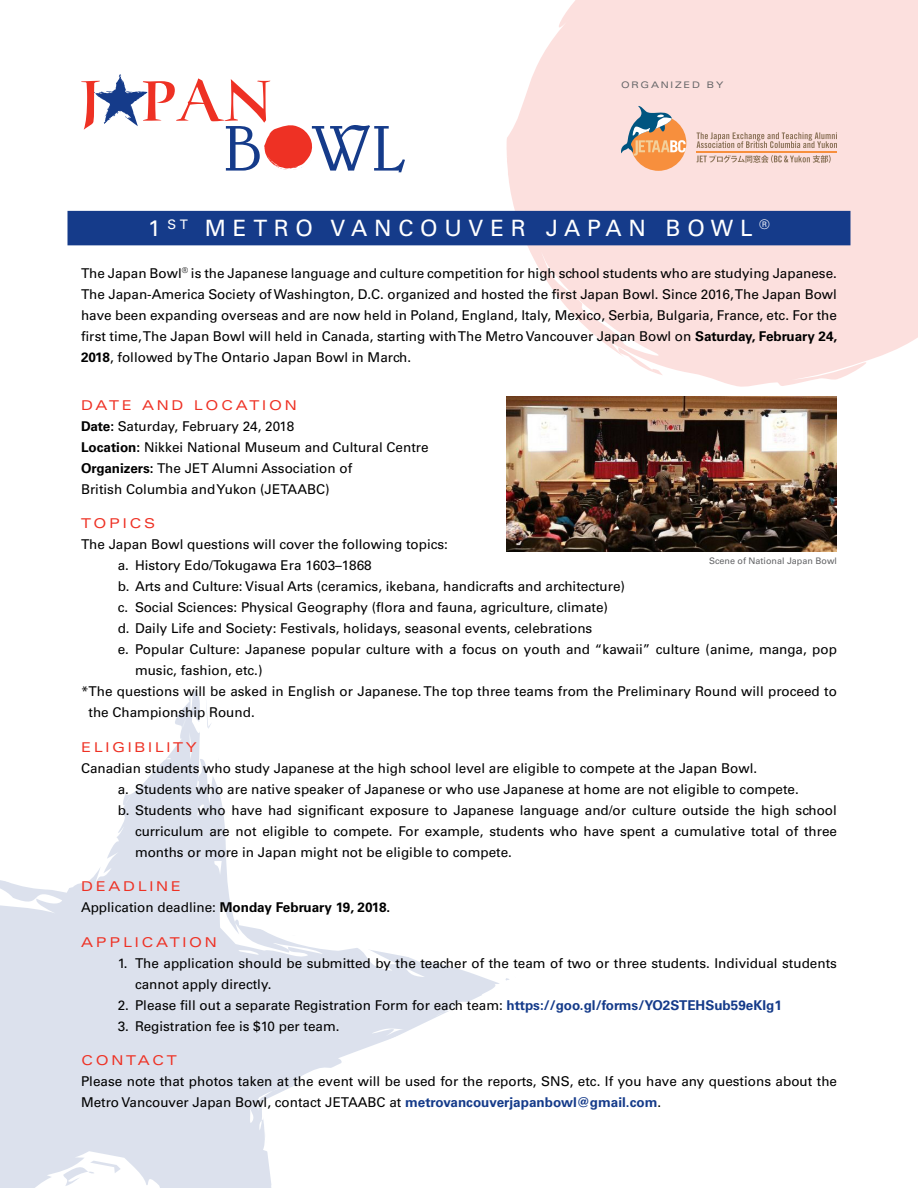
<style>
.page{position:relative;width:918px;height:1188px;background:#fff}
.page>*{position:absolute;margin:0;border:0;box-sizing:border-box;transform-origin:0 0}
.Subheading{font:22.5px "Univers LT Std";letter-spacing:.3em;color:#fff}
.Body_Copy{font:13.5px/21px "Univers LT Std";color:#000}
.Subheading-2{font:expanded 13.5px "Univers LT Std";letter-spacing:.2em;color:#ee3124}
.Body_Copy-2{font:700 13.5px "Univers LT Std";color:#000}
.Body_Copy-3{font:9px "Univers LT Std";color:#636466}
.Subheading-3{font:expanded 9px "Univers LT Std";letter-spacing:.2em;color:#636466}
.s1{font-weight:700}
.s2{font-weight:400}
.s3{font-weight:700;color:#153b8a}
</style>
<div class="page">
<svg style="left:476px;top:0;width:442px;height:405px;fill:#fce0de"></svg>
<svg style="left:0;top:691px;width:509px;height:497px"></svg>
<svg style="left:248px;top:1087px;width:40px;height:44px"></svg>
<svg style="left:372px;top:1021px;width:39px;height:16px"></svg>
<svg style="left:435px;top:1000px;width:39px;height:17px"></svg>
<svg style="left:233px;top:949px;width:26px;height:6px"></svg>
<svg style="left:214px;top:860px;width:8px;height:15px"></svg>
<svg style="left:197px;top:803px;width:7px;height:14px"></svg>
<svg style="left:182px;top:720px;width:10px;height:39px"></svg>
<div style="left:68px;top:211px;width:782px;height:34px;background:#153b8a"></div>
<img style="left:507px;top:397px;width:330px;height:154px">
<svg style="left:81px;top:74px;width:324px;height:98px"></svg>
<svg style="left:697px;top:155px;width:134px;height:8px"></svg>
<hr style="left:697px;top:151px;width:140px;height:1px;background:#f78f3d">
<svg style="left:697px;top:132px;width:140px;height:16px;background:#d6bbb1"></svg>
<div style="left:631px;top:115px;width:55px;height:56px;background:#f78f3d;border-radius:50%"></div>
<svg style="left:621px;top:106px;width:65px;height:50px"></svg>
<p class="Subheading-3" style="left:621px;top:79px;width:104px">ORGANIZED BY</p>
<p class="Subheading" style="left:148px;top:215px;width:623px">1 <sup>ST</sup> METRO VANCOUVER JAPAN BOWL <sup>®</sup></p>
<p class="Body_Copy" style="left:81px;top:262px;width:758px;text-align:justify">The Japan Bowl<sup>®</sup> is the Japanese language and culture competition for high school students who are studying Japanese.<br>The Japan-America Society of Washington, D.C. organized and hosted the first Japan Bowl. Since 2016, The Japan Bowl have been expanding overseas and are now held in Poland, England, Italy, Mexico, Serbia, Bulgaria, France, etc. For the first time, The Japan Bowl will held in Canada, starting with The Metro Vancouver Japan Bowl on <span class="s1">Saturday, February 24, 2018</span>, followed by The Ontario Japan Bowl in March.</p>
<p class="Subheading-2" style="left:81px;top:397px;width:217px">DATE AND LOCATION</p>
<p class="Body_Copy" style="left:81px;top:415px;width:215px"><span class="s1">Date:</span> Saturday, February 24, 2018</p>
<p class="Body_Copy" style="left:81px;top:436px;width:349px"><span class="s1">Location:</span> Nikkei National Museum and Cultural Centre</p>
<p class="Body_Copy" style="left:81px;top:457px;width:273px"><span class="s1">Organizers:</span> The JET Alumni Association of</p>
<p class="Body_Copy" style="left:81px;top:478px;width:250px">British Columbia and Yukon (JETAABC)</p>
<p class="Subheading-2" style="left:81px;top:515px;width:76px">TOPICS</p>
<p class="Body_Copy" style="left:81px;top:534px;width:369px">The Japan Bowl questions will cover the following topics:</p>
<p class="Body_Copy" style="left:118px;top:555px;width:256px">a. History Edo/Tokugawa Era 1603–1868</p>
<p class="Body_Copy" style="left:118px;top:576px;width:509px">b. Arts and Culture: Visual Arts (ceramics, ikebana, handicrafts and architecture)</p>
<p class="Body_Copy" style="left:118px;top:597px;width:492px">c. Social Sciences: Physical Geography (flora and fauna, agriculture, climate)</p>
<p class="Body_Copy" style="left:118px;top:618px;width:476px">d. Daily Life and Society: Festivals, holidays, seasonal events, celebrations</p>
<p class="Body_Copy" style="left:135px;top:639px;width:704px;text-indent:-17px">e. Popular Culture: Japanese popular culture with a focus on youth and “kawaii” culture (anime, manga, pop music, fashion, etc.)</p>
<p class="Body_Copy" style="left:89px;top:681px;width:750px;text-indent:-8px">*The questions will be asked in English or Japanese. The top three teams from the Preliminary Round will proceed to the Championship Round.</p>
<p class="Subheading-2" style="left:81px;top:739px;width:117px">ELIGIBILITY</p>
<p class="Body_Copy" style="left:81px;top:757px;width:678px">Canadian students who study Japanese at the high school level are eligible to compete at the Japan Bowl.</p>
<p class="Body_Copy" style="left:118px;top:778px;width:683px">a. Students who are native speaker of Japanese or who use Japanese at home are not eligible to compete.</p>
<p class="Body_Copy" style="left:135px;top:799px;width:704px;text-align:justify;text-indent:-17px">b. Students who have had significant exposure to Japanese language and/or culture outside the high school curriculum are not eligible to compete. For example, students who have spent a cumulative total of three months or more in Japan might not be eligible to compete.</p>
<p class="Subheading-2" style="left:81px;top:878px;width:101px">DEADLINE</p>
<p class="Body_Copy-2" style="left:81px;top:899px;width:311px"><span class="s2">Application deadline:</span> Monday February 19, 2018.</p>
<p class="Subheading-2" style="left:81px;top:934px;width:137px">APPLICATION</p>
<p class="Body_Copy" style="left:135px;top:952px;width:703px;text-indent:-17px">1. The application should be submitted by the teacher of the team of two or three students. Individual students cannot apply directly.</p>
<p class="Body_Copy" style="left:118px;top:994px;width:666px">2. Please fill out a separate Registration Form for each team: <span class="s3">https://goo.gl/forms/YO2STEHSub59eKIg1</span></p>
<p class="Body_Copy" style="left:118px;top:1015px;width:223px">3. Registration fee is $10 per team.</p>
<p class="Subheading-2" style="left:81px;top:1052px;width:97px">CONTACT</p>
<p class="Body_Copy" style="left:81px;top:1071px;width:758px">Please note that photos taken at the event will be used for the reports, SNS, etc. If you have any questions about the<br>Metro Vancouver Japan Bowl, contact JETAABC at <span class="s3">metrovancouverjapanbowl@gmail.com</span>.</p>
<p class="Body_Copy-3" style="left:709px;top:556px;width:129px">Scene of National Japan Bowl</p>
</div>
